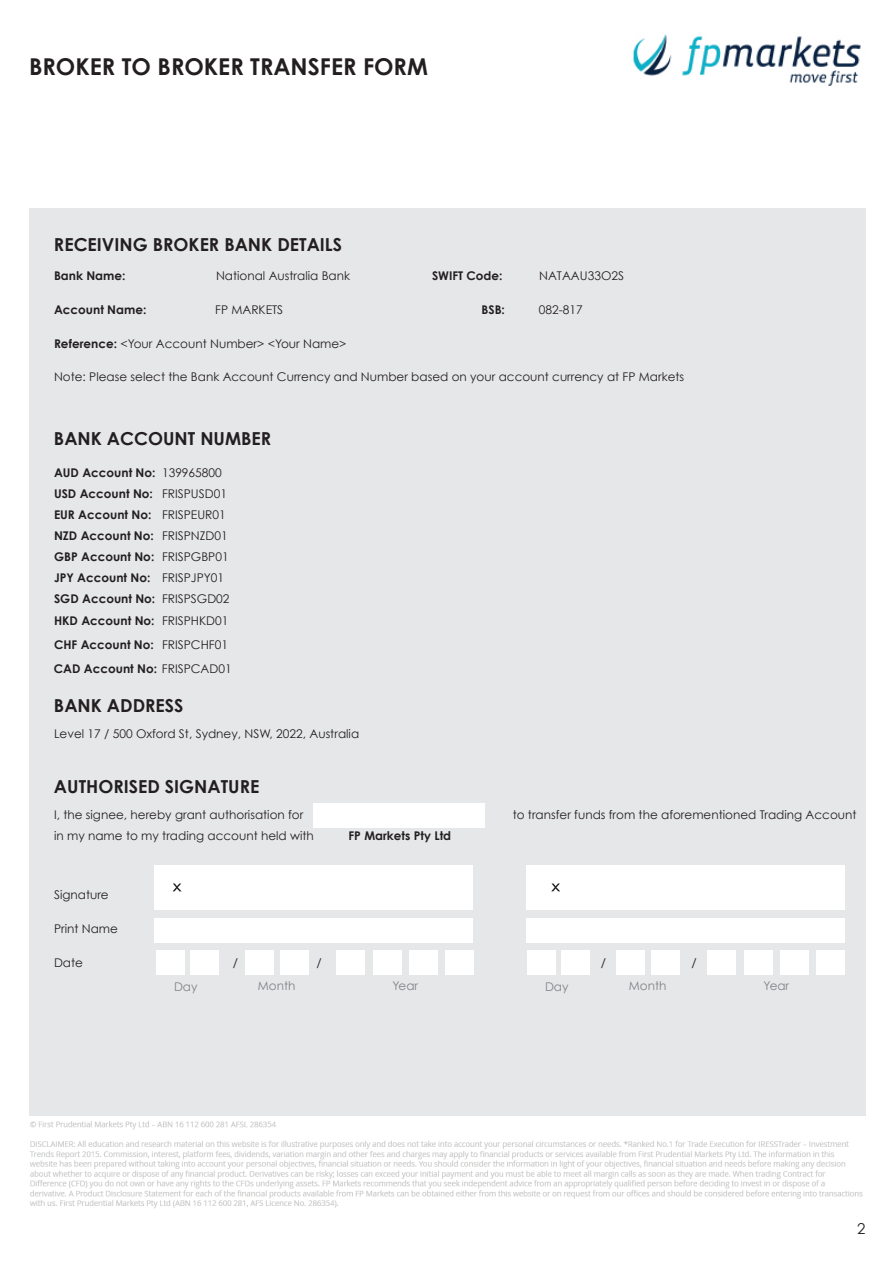
<style>
.page{position:relative;width:893px;height:1263px;background:#fff}
.page>*{position:absolute;margin:0;border:0;box-sizing:border-box;transform-origin:0 0}
.t1{font:700 23.25px "Century Gothic";color:#231f20}
.t2{font:700 17.85px "Century Gothic";color:#231f20}
.t3{font:15px "Century Gothic";color:#231f20}
.t4{font:12px/22px "Century Gothic";color:#231f20}
.t5{font:700 12px/21.1px "Century Gothic";color:#231f20}
.t6{font:12px "Century Gothic";color:#808285}
.s1{font-weight:700}
.s2{font-weight:400}
</style>
<div class="page">
<div style="left:29px;top:208px;width:836px;height:1001px;background:#e6e7e9"></div>
<div style="left:527px;top:865px;width:318px;height:44px;background:#fff"></div>
<div style="left:154px;top:865px;width:318px;height:44px;background:#fff"></div>
<svg style="left:173px;top:883px;width:8px;height:8px"></svg>
<svg style="left:551px;top:883px;width:9px;height:8px"></svg>
<div style="left:154px;top:918px;width:318px;height:24px;background:#fff"></div>
<div style="left:527px;top:918px;width:318px;height:24px;background:#fff"></div>
<div style="left:527px;top:951px;width:28px;height:24px;background:#fff"></div>
<div style="left:561px;top:951px;width:29px;height:24px;background:#fff"></div>
<div style="left:707px;top:951px;width:29px;height:24px;background:#fff"></div>
<div style="left:744px;top:951px;width:28px;height:24px;background:#fff"></div>
<div style="left:780px;top:951px;width:29px;height:24px;background:#fff"></div>
<div style="left:816px;top:951px;width:29px;height:24px;background:#fff"></div>
<div style="left:616px;top:951px;width:29px;height:24px;background:#fff"></div>
<div style="left:652px;top:951px;width:28px;height:24px;background:#fff"></div>
<div style="left:156px;top:951px;width:29px;height:24px;background:#fff"></div>
<div style="left:190px;top:951px;width:29px;height:24px;background:#fff"></div>
<div style="left:336px;top:951px;width:29px;height:24px;background:#fff"></div>
<div style="left:373px;top:951px;width:28px;height:24px;background:#fff"></div>
<div style="left:409px;top:951px;width:29px;height:24px;background:#fff"></div>
<div style="left:445px;top:951px;width:29px;height:24px;background:#fff"></div>
<div style="left:245px;top:951px;width:29px;height:24px;background:#fff"></div>
<div style="left:281px;top:951px;width:28px;height:24px;background:#fff"></div>
<div style="left:313px;top:803px;width:172px;height:24px;background:#fff"></div>
<img style="left:633px;top:34px;width:228px;height:52px">
<img style="left:29px;top:1117px;width:836px;height:92px">
<h1 class="t1" style="left:29px;top:52px;width:400px">BROKER TO BROKER TRANSFER FORM</h1>
<h2 class="t2" style="left:54px;top:233px;width:290px">RECEIVING BROKER BANK DETAILS</h2>
<p class="t5" style="left:54px;top:265px;width:73px">Bank Name:</p>
<p class="t4" style="left:216px;top:264px;width:136px">National Australia Bank</p>
<p class="t5" style="left:432px;top:265px;width:72px">SWIFT Code:</p>
<p class="t4" style="left:539px;top:264px;width:86px">NATAAU33O2S</p>
<p class="t5" style="left:54px;top:299px;width:94px">Account Name:</p>
<p class="t4" style="left:215px;top:298px;width:70px">FP MARKETS</p>
<p class="t5" style="left:481px;top:299px;width:25px">BSB:</p>
<p class="t4" style="left:539px;top:298px;width:45px">082-817</p>
<p class="t4" style="left:54px;top:332px;width:294px"><span class="s1">Reference:</span> &lt;Your Account Number&gt; &lt;Your Name&gt;</p>
<p class="t4" style="left:54px;top:366px;width:632px">Note: Please select the Bank Account Currency and Number based on your account currency at FP Markets</p>
<h2 class="t2" style="left:54px;top:427px;width:219px">BANK ACCOUNT NUMBER</h2>
<p class="t5" style="left:54px;top:462px;width:176px">AUD Account No: <span class="s2">139965800<br></span>USD Account No: <span class="s2">FRISPUSD01<br></span>EUR Account No: <span class="s2">FRISPEUR01<br></span>NZD Account No: <span class="s2">FRISPNZD01<br></span>GBP Account No: <span class="s2">FRISPGBP01<br></span>JPY Account No: <span class="s2">FRISPJPY01<br></span>SGD Account No:<br>HKD Account No:</p>
<p class="t5" style="left:54px;top:634px;width:101px">CHF Account No:</p>
<p class="t4" style="left:162px;top:587px;width:69px">FRISPSGD02<br>FRISPHKD01</p>
<p class="t4" style="left:162px;top:633px;width:67px">FRISPCHF01</p>
<p class="t5" style="left:54px;top:658px;width:179px">CAD Account No: <span class="s2">FRISPCAD01</span></p>
<h2 class="t2" style="left:54px;top:695px;width:131px">BANK ADDRESS</h2>
<p class="t4" style="left:54px;top:723px;width:307px">Level 17 / 500 Oxford St, Sydney, NSW, 2022, Australia</p>
<h2 class="t2" style="left:54px;top:776px;width:207px">AUTHORISED SIGNATURE</h2>
<p class="t4" style="left:54px;top:804px;width:251px">I, the signee, hereby grant authorisation for</p>
<p class="t4" style="left:513px;top:804px;width:345px">to transfer funds from the aforementioned Trading Account</p>
<p class="t4" style="left:54px;top:825px;width:261px">in my name to my trading account held with</p>
<p class="t5" style="left:348px;top:825px;width:104px">FP Markets Pty Ltd</p>
<p class="t4" style="left:54px;top:884px;width:56px">Signature</p>
<p class="t4" style="left:54px;top:918px;width:65px">Print Name</p>
<p class="t4" style="left:54px;top:951px;width:30px">Date</p>
<p class="t4" style="left:233px;top:951px;width:7px">/</p>
<p class="t4" style="left:317px;top:951px;width:7px">/</p>
<p class="t4" style="left:601px;top:951px;width:7px">/</p>
<p class="t4" style="left:691px;top:951px;width:7px">/</p>
<p class="t6" style="left:174px;top:979px;width:25px">Day</p>
<p class="t6" style="left:258px;top:978px;width:39px">Month</p>
<p class="t6" style="left:393px;top:978px;width:27px">Year</p>
<p class="t6" style="left:545px;top:979px;width:25px">Day</p>
<p class="t6" style="left:629px;top:978px;width:39px">Month</p>
<p class="t6" style="left:764px;top:978px;width:27px">Year</p>
<p class="t3" style="left:857px;top:1219px;width:10px">2</p>
</div>
